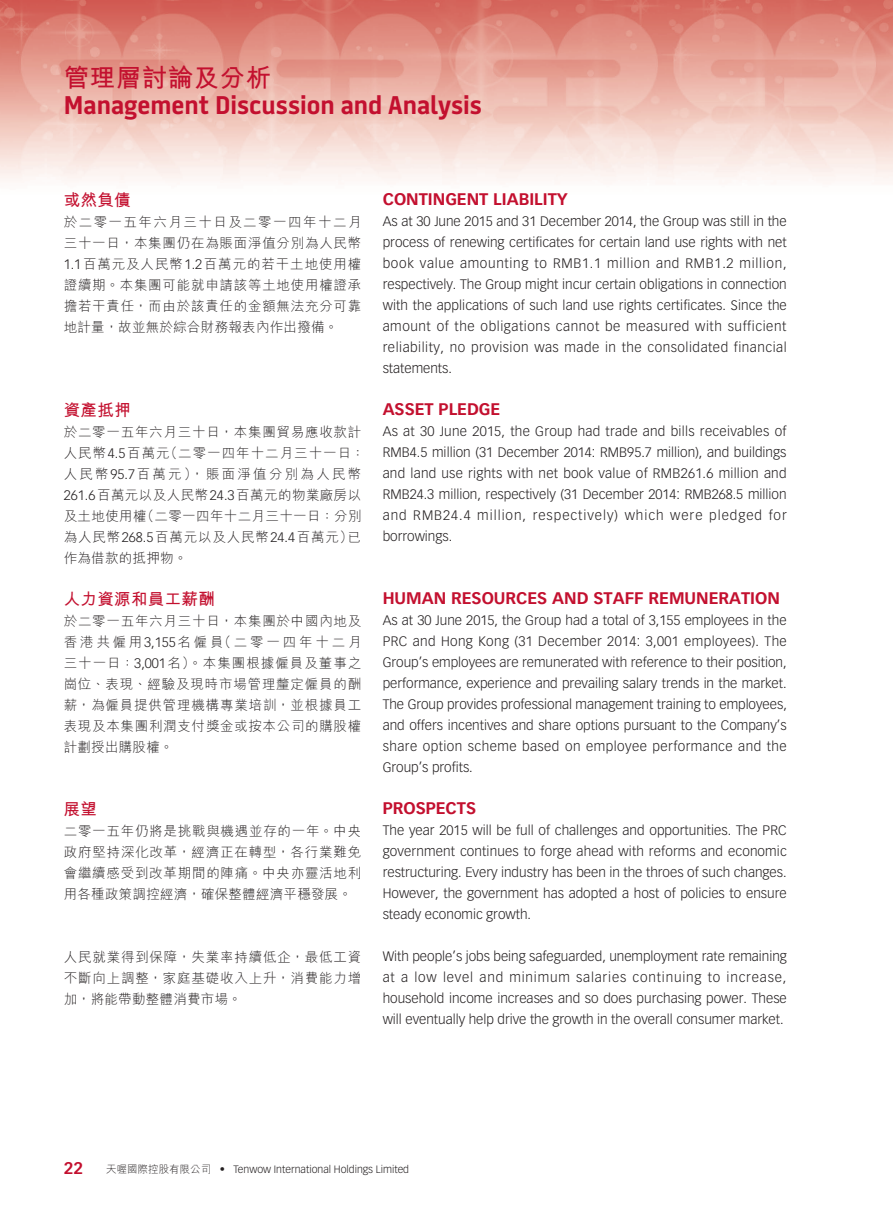
<style>
.page{position:relative;width:893px;height:1212px;background:#fff}
.page>*{position:absolute;margin:0;border:0;box-sizing:border-box;transform-origin:0 0}
.t1{font:700 25.5px "Battersea";color:#c3102f}
.t2{font:700 25.5px "M Hei HK";letter-spacing:.02em;color:#c3102f}
._01_H1_E{font:700 16.5px "Vectora LT Std";color:#c3102f}
._001_H1_C{font:700 16.5px "M Hei HK";letter-spacing:.02em;color:#c3102f}
._00_txt_E{font:300 13.5px/21px "Vectora LT Std";color:#231f20;text-align:justify}
._000_txt_C{font:300 13.5px/21px "M Hei HK";letter-spacing:.055em;color:#231f20;text-align:justify}
.t3{font:300 10.5px "Vectora LT Std";color:#231f20}
.s1{font-family:"Vectora LT Std"}
.s2{font-family:"M Hei HK"}
</style>
<div class="page">
<img style="left:0;top:0;width:893px;height:181px">
<h1 class="t2" style="left:64px;top:59px;width:209px">管理層討論及分析</h1>
<h1 class="t1" style="left:64px;top:89px;width:420px">Management Discussion and Analysis</h1>
<p class="_001_H1_C" style="left:64px;top:188px;width:68px">或然負債</p>
<p class="_000_txt_C" style="left:64px;top:211px;width:299px">於二零一五年六月三十日及二零一四年十二月三十一日，本集團仍在為賬面淨值分別為人民幣<span class="s1">1.1</span>百萬元及人民幣<span class="s1">1.2</span>百萬元的若干土地使用權證續期。本集團可能就申請該等土地使用權證承擔若干責任，而由於該責任的金額無法充分可靠地計量，故並無於綜合財務報表內作出撥備。</p>
<p class="_001_H1_C" style="left:64px;top:398px;width:68px">資產抵押</p>
<p class="_000_txt_C" style="left:64px;top:421px;width:302px;text-align:left">於二零一五年六月三十日，本集團貿易應收款計人民幣<span class="s1">4.5</span>百萬元（二零一四年十二月三十一日：人民幣<span class="s1">95.7</span>百萬元），賬面淨值分別為人民幣<br><span class="s1">261.6</span>百萬元以及人民幣<span class="s1">24.3</span>百萬元的物業廠房以及土地使用權（二零一四年十二月三十一日：分別為人民幣<span class="s1">268.5</span>百萬元以及人民幣<span class="s1">24.4</span>百萬元）已作為借款的抵押物。</p>
<p class="_001_H1_C" style="left:64px;top:587px;width:153px">人力資源和員工薪酬</p>
<p class="_000_txt_C" style="left:64px;top:610px;width:299px">於二零一五年六月三十日，本集團於中國內地及香港共僱用<span class="s1">3,155</span>名僱員（二零一四年十二月三十一日：<span class="s1">3,001</span>名）。本集團根據僱員及董事之崗位、表現、經驗及現時市場管理釐定僱員的酬薪，為僱員提供管理機構專業培訓，並根據員工表現及本集團利潤支付獎金或按本公司的購股權計劃授出購股權。</p>
<p class="_001_H1_C" style="left:64px;top:797px;width:35px">展望</p>
<p class="_000_txt_C" style="left:64px;top:820px;width:299px">二零一五年仍將是挑戰與機遇並存的一年。中央政府堅持深化改革，經濟正在轉型，各行業難免會繼續感受到改革期間的陣痛。中央亦靈活地利用各種政策調控經濟，確保整體經濟平穩發展。</p>
<p class="_000_txt_C" style="left:64px;top:946px;width:299px">人民就業得到保障，失業率持續低企，最低工資不斷向上調整，家庭基礎收入上升，消費能力增加，將能帶動整體消費市場。</p>
<p class="_01_H1_E" style="left:383px;top:189px;width:187px">CONTINGENT LIABILITY</p>
<p class="_00_txt_E" style="left:383px;top:211px;width:406px">As at 30 June 2015 and 31 December 2014, the Group was still in the process of renewing certificates for certain land use rights with net book value amounting to RMB1.1 million and RMB1.2 million, respectively. The Group might incur certain obligations in connection with the applications of such land use rights certificates. Since the amount of the obligations cannot be measured with sufficient reliability, no provision was made in the consolidated financial statements.</p>
<p class="_01_H1_E" style="left:383px;top:399px;width:119px">ASSET PLEDGE</p>
<p class="_00_txt_E" style="left:383px;top:421px;width:406px">As at 30 June 2015, the Group had trade and bills receivables of RMB4.5 million (31 December 2014: RMB95.7 million), and buildings and land use rights with net book value of RMB261.6 million and RMB24.3 million, respectively (31 December 2014: RMB268.5 million and RMB24.4 million, respectively) which were pledged for borrowings.</p>
<p class="_01_H1_E" style="left:383px;top:588px;width:399px">HUMAN RESOURCES AND STAFF REMUNERATION</p>
<p class="_00_txt_E" style="left:383px;top:610px;width:406px">As at 30 June 2015, the Group had a total of 3,155 employees in the PRC and Hong Kong (31 December 2014: 3,001 employees). The Group’s employees are remunerated with reference to their position, performance, experience and prevailing salary trends in the market.<br>The Group provides professional management training to employees, and offers incentives and share options pursuant to the Company’s share option scheme based on employee performance and the Group’s profits.</p>
<p class="_01_H1_E" style="left:383px;top:798px;width:95px">PROSPECTS</p>
<p class="_00_txt_E" style="left:383px;top:820px;width:406px">The year 2015 will be full of challenges and opportunities. The PRC government continues to forge ahead with reforms and economic restructuring. Every industry has been in the throes of such changes.<br>However, the government has adopted a host of policies to ensure steady economic growth.</p>
<p class="_00_txt_E" style="left:383px;top:946px;width:406px">With people’s jobs being safeguarded, unemployment rate remaining at a low level and minimum salaries continuing to increase, household income increases and so does purchasing power. These will eventually help drive the growth in the overall consumer market.</p>
<p class="_01_H1_E" style="left:64px;top:1158px;width:21px">22</p>
<p class="t3" style="left:106px;top:1163px;width:304px"><span class="s2">天喔國際控股有限公司 •</span> Tenwow International Holdings Limited</p>
</div>
